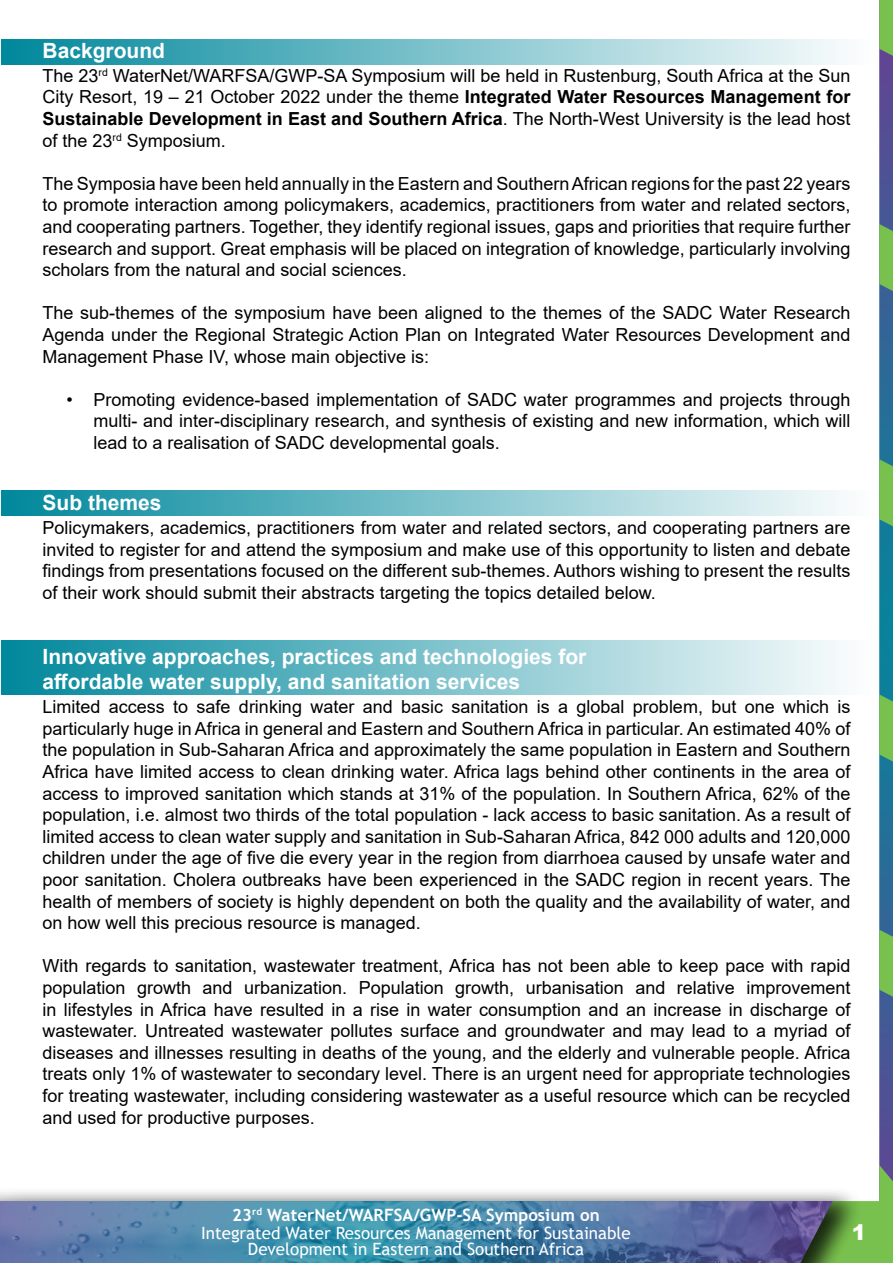
<style>
.page{position:relative;width:893px;height:1263px;background:#fff}
.page>*{position:absolute;margin:0;border:0;box-sizing:border-box;transform-origin:0 0}
.t1{font:900 21.45px "Arial";color:#fff}
.t2{font:700 21px/25.2px "Arial";color:#fff}
.t3{font:18px/21.6px "Arial";color:#000;text-align:justify}
.t4{font:16.95px/17.2px "Trebuchet MS";color:#fff;text-align:center}
.s1{font-weight:700}
</style>
<div class="page">
<svg style="left:879px;top:0;width:14px;height:1201px;background:#4a8087"></svg>
<div style="left:863px;top:1201px;width:30px;height:62px;background:#79c14e"></div>
<div style="left:0;top:1186px;width:863px;height:77px;background:#000;opacity:.75"></div>
<img style="left:0;top:1201px;width:832px;height:62px">
<div style="left:1px;top:640px;width:878px;height:55px;background:linear-gradient(to right,#00879b,#fffefe)"></div>
<div style="left:1px;top:39px;width:878px;height:25px;background:linear-gradient(to right,#00879b,#fffefe)"></div>
<div style="left:1px;top:490px;width:878px;height:25px;background:linear-gradient(to right,#00879b,#fffefe)"></div>
<p class="t2" style="left:43px;top:38px;width:124px">Background</p>
<p class="t3" style="left:43px;top:65px;width:809px">The 23<sup>rd</sup> WaterNet/WARFSA/GWP-SA Symposium will be held in Rustenburg, South Africa at the Sun City Resort, 19 – 21 October 2022 under the theme <span class="s1">Integrated Water Resources Management for Sustainable Development in East and Southern Africa</span>. The North-West University is the lead host of the 23<sup>rd</sup> Symposium.</p>
<p class="t3" style="left:43px;top:173px;width:809px">The Symposia have been held annually in the Eastern and Southern African regions for the past 22 years to promote interaction among policymakers, academics, practitioners from water and related sectors, and cooperating partners. Together, they identify regional issues, gaps and priorities that require further research and support. Great emphasis will be placed on integration of knowledge, particularly involving scholars from the natural and social sciences.</p>
<p class="t3" style="left:43px;top:302px;width:809px">The sub-themes of the symposium have been aligned to the themes of the SADC Water Research Agenda under the Regional Strategic Action Plan on Integrated Water Resources Development and Management Phase IV, whose main objective is:</p>
<p class="t3" style="left:94px;top:389px;width:758px;text-indent:-27px">• Promoting evidence-based implementation of SADC water programmes and projects through multi- and inter-disciplinary research, and synthesis of existing and new information, which will lead to a realisation of SADC developmental goals.</p>
<p class="t2" style="left:43px;top:490px;width:121px">Sub themes</p>
<p class="t3" style="left:43px;top:517px;width:809px">Policymakers, academics, practitioners from water and related sectors, and cooperating partners are invited to register for and attend the symposium and make use of this opportunity to listen and debate findings from presentations focused on the different sub-themes. Authors wishing to present the results of their work should submit their abstracts targeting the topics detailed below.</p>
<p class="t2" style="left:43px;top:644px;width:545px">Innovative approaches, practices and technologies for affordable water supply, and sanitation services</p>
<p class="t3" style="left:43px;top:696px;width:809px">Limited access to safe drinking water and basic sanitation is a global problem, but one which is particularly huge in Africa in general and Eastern and Southern Africa in particular. An estimated 40% of the population in Sub-Saharan Africa and approximately the same population in Eastern and Southern Africa have limited access to clean drinking water. Africa lags behind other continents in the area of access to improved sanitation which stands at 31% of the population. In Southern Africa, 62% of the population, i.e. almost two thirds of the total population - lack access to basic sanitation. As a result of limited access to clean water supply and sanitation in Sub-Saharan Africa, 842 000 adults and 120,000 children under the age of five die every year in the region from diarrhoea caused by unsafe water and poor sanitation. Cholera outbreaks have been experienced in the SADC region in recent years. The health of members of society is highly dependent on both the quality and the availability of water, and on how well this precious resource is managed.</p>
<p class="t3" style="left:43px;top:955px;width:809px">With regards to sanitation, wastewater treatment, Africa has not been able to keep pace with rapid population growth and urbanization. Population growth, urbanisation and relative improvement in lifestyles in Africa have resulted in a rise in water consumption and an increase in discharge of wastewater. Untreated wastewater pollutes surface and groundwater and may lead to a myriad of diseases and illnesses resulting in deaths of the young, and the elderly and vulnerable people. Africa treats only 1% of wastewater to secondary level. There is an urgent need for appropriate technologies for treating wastewater, including considering wastewater as a useful resource which can be recycled and used for productive purposes.</p>
<p class="t4" style="left:201px;top:1206px;width:431px"><span class="s1">23</span><sup>rd</sup> <span class="s1">WaterNet/WARFSA/GWP-SA Symposium on<br></span>Integrated Water Resources Management for Sustainable<br>Development in Eastern and Southern Africa</p>
<p class="t1" style="left:852px;top:1216px;width:16px">1</p>
</div>
